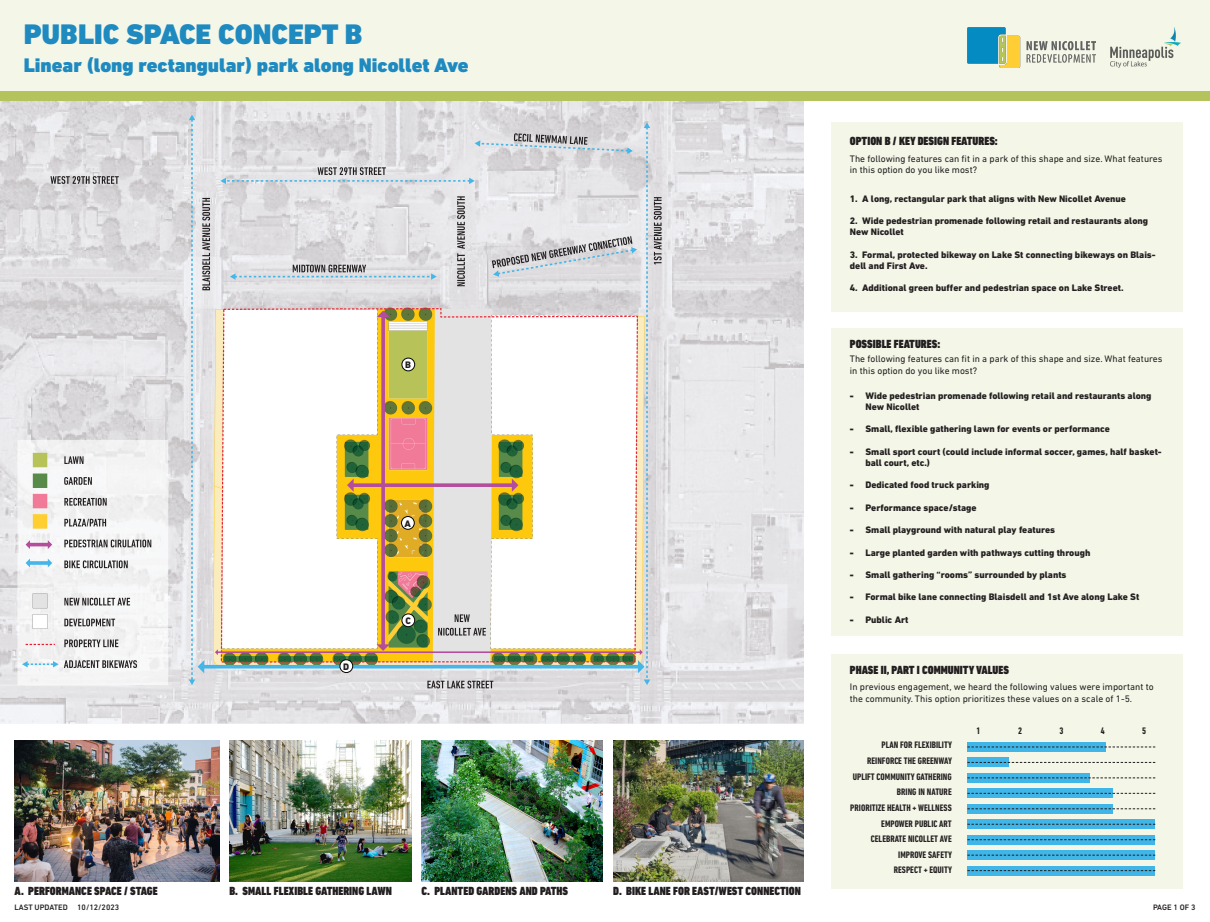
<style>
.page{position:relative;width:1210px;height:922px;background:#fff}
.page>*{position:absolute;margin:0;border:0;box-sizing:border-box;transform-origin:0 0}
.t1{font:900 28.8px "DIN Next LT Pro";color:#1e8ac0}
.t2{font:900 20px "DIN Next LT Pro";color:#1e8ac0}
.t3{font:900 condensed 12px "DIN Next LT Pro";color:#231f20}
.P2{font:800 9.6px/11.2px "DIN Next LT Pro";color:#231f20}
.P1{font:9.6px/11.5px "DIN Next LT Pro";color:#231f20}
.t4{font:700 condensed 9.6px "DIN Next LT Pro";color:#231f20}
.t5{font:900 9.6px "DIN Next LT Pro";color:#231f20}
.P3{font:500 8px "DIN Next LT Pro";color:#231f20}
</style>
<div class="page">
<div style="left:0;top:0;width:1210px;height:92px;background:#f4f6e8"></div>
<img style="left:967px;top:28px;width:129px;height:40px">
<img style="left:1110px;top:27px;width:70px;height:41px">
<div style="left:0;top:91px;width:1210px;height:10px;background:#b5c35c"></div>
<div style="left:831px;top:328px;width:351px;height:308px;background:#f4f6e8"></div>
<div style="left:831px;top:122px;width:351px;height:190px;background:#f4f6e8"></div>
<div style="left:831px;top:654px;width:351px;height:234px;background:#f4f6e8"></div>
<img style="left:0;top:101px;width:804px;height:622px">
<img style="left:422px;top:741px;width:181px;height:140px">
<img style="left:230px;top:741px;width:181px;height:140px">
<img style="left:613px;top:741px;width:191px;height:140px">
<img style="left:14px;top:741px;width:205px;height:140px">
<div style="left:401px;top:516px;width:13px;height:13px;background:#fff;border-radius:50%"></div>
<div style="left:401px;top:516px;width:13px;height:13px;border:1px solid #040503;border-radius:50%"></div>
<div style="left:402px;top:358px;width:13px;height:13px;background:#fff;border-radius:50%"></div>
<div style="left:402px;top:358px;width:13px;height:13px;border:1px solid #040503;border-radius:50%"></div>
<div style="left:340px;top:659px;width:13px;height:13px;background:#fff;border-radius:50%"></div>
<div style="left:340px;top:659px;width:13px;height:13px;border:1px solid #040503;border-radius:50%"></div>
<div style="left:402px;top:614px;width:13px;height:12px;background:#fff;border-radius:50%"></div>
<div style="left:402px;top:613px;width:13px;height:14px;border:1px solid #040503;border-radius:50%"></div>
<div style="left:967px;top:850px;width:188px;height:10px;background:#40b5e7"></div>
<div style="left:967px;top:834px;width:188px;height:10px;background:#40b5e7"></div>
<div style="left:967px;top:819px;width:188px;height:10px;background:#40b5e7"></div>
<div style="left:967px;top:804px;width:145px;height:9px;background:#40b5e7"></div>
<div style="left:967px;top:788px;width:145px;height:10px;background:#40b5e7"></div>
<div style="left:967px;top:773px;width:123px;height:10px;background:#40b5e7"></div>
<div style="left:967px;top:757px;width:41px;height:10px;background:#40b5e7"></div>
<div style="left:967px;top:742px;width:138px;height:9px;background:#40b5e7"></div>
<div style="left:967px;top:866px;width:188px;height:9px;background:#40b5e7"></div>
<svg style="left:967px;top:747px;width:188px;height:1px"></svg>
<svg style="left:967px;top:762px;width:188px;height:1px"></svg>
<svg style="left:967px;top:777px;width:188px;height:1px"></svg>
<svg style="left:967px;top:793px;width:188px;height:1px"></svg>
<svg style="left:967px;top:808px;width:188px;height:1px"></svg>
<svg style="left:967px;top:824px;width:188px;height:1px"></svg>
<svg style="left:967px;top:839px;width:188px;height:1px"></svg>
<svg style="left:967px;top:870px;width:188px;height:1px"></svg>
<svg style="left:967px;top:855px;width:188px;height:1px"></svg>
<h1 class="t1" style="left:24px;top:17px;width:340px">PUBLIC SPACE CONCEPT B</h1>
<h2 class="t2" style="left:24px;top:53px;width:446px">Linear (long rectangular) park along Nicollet Ave</h2>
<p class="P2" style="left:405px;top:359px;width:7px">B</p>
<p class="P2" style="left:404px;top:517px;width:8px">A</p>
<p class="P2" style="left:343px;top:661px;width:8px">D</p>
<p class="P2" style="left:405px;top:615px;width:7px">C</p>
<h3 class="t3" style="left:850px;top:134px;width:149px">OPTION B / KEY DESIGN FEATURES:</h3>
<p class="P1" style="left:850px;top:153px;width:314px">The following features can fit in a park of this shape and size. What features in this option do you like most?</p>
<p class="P2" style="left:850px;top:193px;width:278px">1. A long, rectangular park that aligns with New Nicollet Avenue</p>
<p class="P2" style="left:850px;top:215px;width:300px">2. Wide pedestrian promenade following retail and restaurants along<br>New Nicollet</p>
<p class="P2" style="left:850px;top:249px;width:307px">3. Formal, protected bikeway on Lake St connecting bikeways on Blais&shy;dell and First Ave.</p>
<p class="P2" style="left:850px;top:282px;width:275px">4. Additional green buffer and pedestrian space on Lake Street.</p>
<h3 class="t3" style="left:850px;top:336px;width:92px">POSSIBLE FEATURES:</h3>
<p class="P1" style="left:850px;top:353px;width:314px">The following features can fit in a park of this shape and size. What features in this option do you like most?</p>
<p class="t5" style="left:850px;top:389px;width:5px">-</p>
<p class="t5" style="left:850px;top:423px;width:5px">-</p>
<p class="t5" style="left:850px;top:445px;width:5px">-</p>
<p class="t5" style="left:850px;top:479px;width:5px">-</p>
<p class="t5" style="left:850px;top:501px;width:5px">-</p>
<p class="t5" style="left:850px;top:524px;width:5px">-</p>
<p class="t5" style="left:850px;top:546px;width:5px">-</p>
<p class="t5" style="left:850px;top:569px;width:5px">-</p>
<p class="t5" style="left:850px;top:591px;width:5px">-</p>
<p class="t5" style="left:850px;top:614px;width:5px">-</p>
<p class="P2" style="left:865px;top:390px;width:288px">Wide pedestrian promenade following retail and restaurants along<br>New Nicollet</p>
<p class="P2" style="left:865px;top:423px;width:246px">Small, flexible gathering lawn for events or performance</p>
<p class="P2" style="left:865px;top:446px;width:298px">Small sport court (could include informal soccer, games, half basket&shy;ball court, etc.)</p>
<p class="P2" style="left:865px;top:479px;width:126px">Dedicated food truck parking</p>
<p class="P2" style="left:865px;top:502px;width:113px">Performance space/stage</p>
<p class="P2" style="left:865px;top:524px;width:191px">Small playground with natural play features</p>
<p class="P2" style="left:865px;top:546px;width:226px">Large planted garden with pathways cutting through</p>
<p class="P2" style="left:865px;top:569px;width:203px">Small gathering “rooms” surrounded by plants</p>
<p class="P2" style="left:865px;top:591px;width:275px">Formal bike lane connecting Blaisdell and 1st Ave along Lake St</p>
<p class="P2" style="left:865px;top:614px;width:45px">Public Art</p>
<h3 class="t3" style="left:850px;top:662px;width:161px">PHASE II, PART I COMMUNITY VALUES</h3>
<p class="P1" style="left:850px;top:681px;width:305px">In previous engagement, we heard the following values were important to the community. This option prioritizes these values on a scale of 1-5.</p>
<p class="t4" style="left:881px;top:739px;width:72px">PLAN FOR FLEXIBILITY</p>
<p class="t4" style="left:867px;top:755px;width:86px">REINFORCE THE GREENWAY</p>
<p class="t4" style="left:853px;top:771px;width:100px">UPLIFT COMMUNITY GATHERING</p>
<p class="t4" style="left:897px;top:786px;width:56px">BRING IN NATURE</p>
<p class="t4" style="left:850px;top:802px;width:103px">PRIORITIZE HEALTH + WELLNESS</p>
<p class="t4" style="left:881px;top:817px;width:72px">EMPOWER PUBLIC ART</p>
<p class="t4" style="left:871px;top:833px;width:82px">CELEBRATE NICOLLET AVE</p>
<p class="t4" style="left:898px;top:849px;width:55px">IMPROVE SAFETY</p>
<p class="t4" style="left:894px;top:864px;width:60px">RESPECT + EQUITY</p>
<p class="t4" style="left:976px;top:725px;width:5px">1</p>
<p class="t4" style="left:1018px;top:725px;width:5px">2</p>
<p class="t4" style="left:1059px;top:725px;width:5px">3</p>
<p class="t4" style="left:1100px;top:725px;width:5px">4</p>
<p class="t4" style="left:1142px;top:725px;width:5px">5</p>
<h3 class="t3" style="left:14px;top:883px;width:145px">A. PERFORMANCE SPACE / STAGE</h3>
<h3 class="t3" style="left:229px;top:883px;width:164px">B. SMALL FLEXIBLE GATHERING LAWN</h3>
<h3 class="t3" style="left:421px;top:883px;width:148px">C. PLANTED GARDENS AND PATHS</h3>
<h3 class="t3" style="left:613px;top:883px;width:189px">D. BIKE LANE FOR EAST/WEST CONNECTION</h3>
<p class="P3" style="left:14px;top:902px;width:106px">LAST UPDATED 10/12/2023</p>
<p class="P3" style="left:1153px;top:902px;width:44px">PAGE 1 OF 3</p>
</div>
